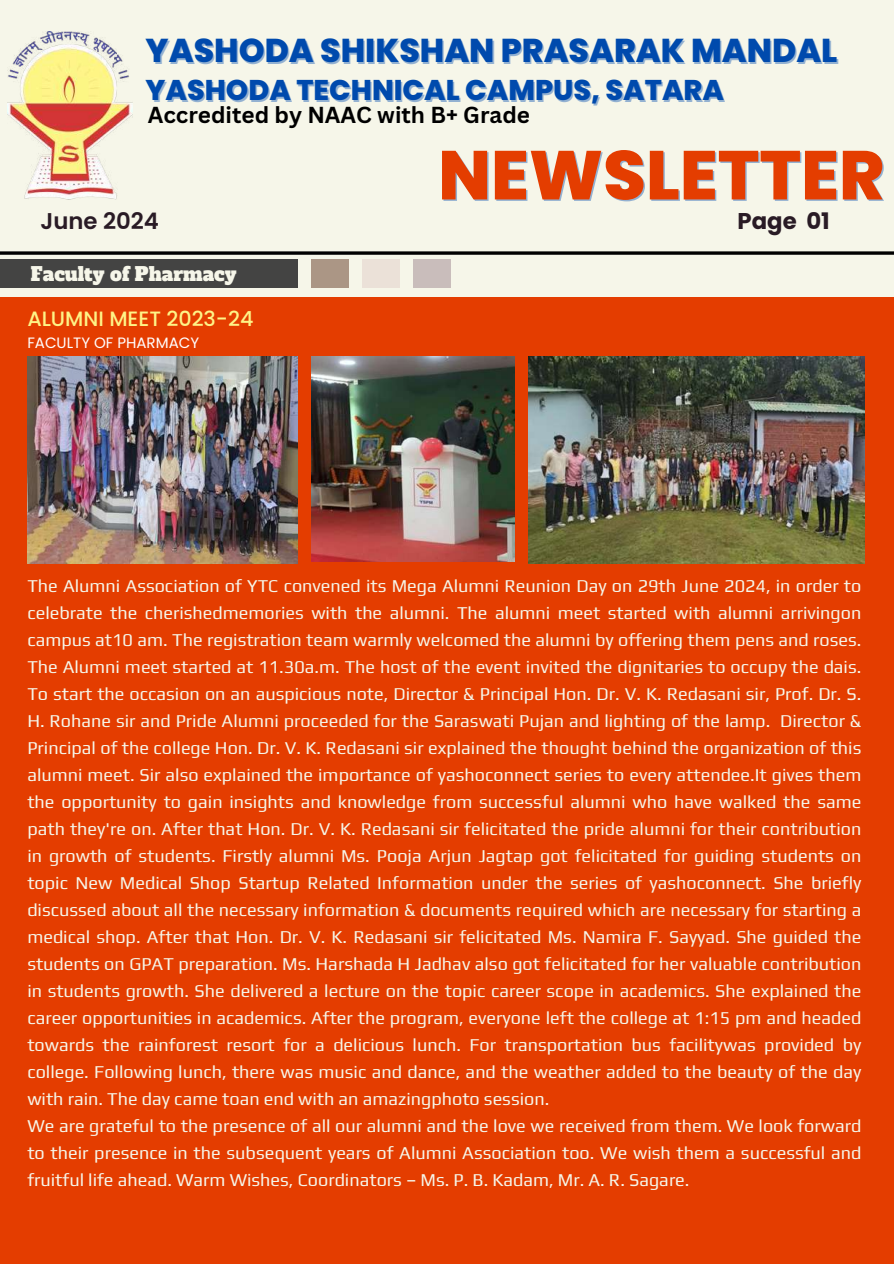
<style>
.page{position:relative;width:894px;height:1264px;background:#fff}
.page>*{position:absolute;margin:0;border:0;box-sizing:border-box;transform-origin:0 0}
.t1{font:800 69px "Poppins";color:#e43d00}
.t2{font:800 33px "Poppins";color:#004aad}
.t3{font:800 28.5px "Poppins";color:#004aad}
.t4{font:600 22.8px "Poppins";color:#291b25}
.t5{font:700 22.8px "Poppins";color:#291b25}
.t6{font:700 22.5px "Canva Sans";color:#000}
.t7{font:500 20.7px "Poppins";color:#fef487}
.t8{font:18.75px "Alfa Slab One";color:#f6f6e9}
.t9{font:18px/27px "Play";color:#f6f6e9}
.t10{font:15px "Poppins";color:#fff}
</style>
<div class="page">
<div style="left:0;top:0;width:893px;height:1263px;background:#f6f6e9"></div>
<div style="left:0;top:297px;width:893px;height:966px;background:#e43d00"></div>
<svg style="left:0;top:251px;width:893px;height:4px;background:#252523"></svg>
<img style="left:8px;top:32px;width:125px;height:167px">
<div style="left:0;top:259px;width:297px;height:29px;background:#444443"></div>
<div style="left:311px;top:259px;width:37px;height:29px;background:#ab9685"></div>
<div style="left:362px;top:259px;width:38px;height:29px;background:#ebe1d8"></div>
<div style="left:413px;top:259px;width:38px;height:29px;background:#c9bdbb"></div>
<img style="left:27px;top:357px;width:270px;height:207px">
<img style="left:311px;top:357px;width:203px;height:204px">
<img style="left:528px;top:357px;width:335px;height:207px">
<h2 class="t2" style="left:145px;top:27px;width:693px">YASHODA SHIKSHAN PRASARAK MANDAL</h2>
<h3 class="t3" style="left:145px;top:70px;width:579px">YASHODA TECHNICAL CAMPUS, SATARA</h3>
<p class="t6" style="left:148px;top:99px;width:383px">Accredited by NAAC with B+ Grade</p>
<h1 class="t1" style="left:438px;top:127px;width:448px">NEWSLETTER</h1>
<p class="t4" style="left:40px;top:205px;width:120px">June 2024</p>
<p class="t5" style="left:737px;top:205px;width:94px">Page 01</p>
<p class="t8" style="left:31px;top:261px;width:207px">Faculty of Pharmacy</p>
<p class="t7" style="left:27px;top:304px;width:227px">ALUMNI MEET 2023-24</p>
<p class="t10" style="left:27px;top:332px;width:173px">FACULTY OF PHARMACY</p>
<p class="t9" style="left:27px;top:571px;width:835px">The Alumni Association of YTC convened its Mega Alumni Reunion Day on 29th June 2024, in order to celebrate the cherishedmemories with the alumni. The alumni meet started with alumni arrivingon campus at10 am. The registration team warmly welcomed the alumni by offering them pens and roses.<br>The Alumni meet started at 11.30a.m. The host of the event invited the dignitaries to occupy the dais.<br>To start the occasion on an auspicious note, Director &amp; Principal Hon. Dr. V. K. Redasani sir, Prof. Dr. S.<br>H. Rohane sir and Pride Alumni proceeded for the Saraswati Pujan and lighting of the lamp. Director &amp; Principal of the college Hon. Dr. V. K. Redasani sir explained the thought behind the organization of this alumni meet. Sir also explained the importance of yashoconnect series to every attendee.It gives them the opportunity to gain insights and knowledge from successful alumni who have walked the same path they're on. After that Hon. Dr. V. K. Redasani sir felicitated the pride alumni for their contribution in growth of students. Firstly alumni Ms. Pooja Arjun Jagtap got felicitated for guiding students on topic New Medical Shop Startup Related Information under the series of yashoconnect. She briefly discussed about all the necessary information &amp; documents required which are necessary for starting a medical shop. After that Hon. Dr. V. K. Redasani sir felicitated Ms. Namira F. Sayyad. She guided the students on GPAT preparation. Ms. Harshada H Jadhav also got felicitated for her valuable contribution in students growth. She delivered a lecture on the topic career scope in academics. She explained the career opportunities in academics. After the program, everyone left the college at 1:15 pm and headed towards the rainforest resort for a delicious lunch. For transportation bus facilitywas provided by college. Following lunch, there was music and dance, and the weather added to the beauty of the day with rain. The day came toan end with an amazingphoto session.<br>We are grateful to the presence of all our alumni and the love we received from them. We look forward to their presence in the subsequent years of Alumni Association too. We wish them a successful and fruitful life ahead. Warm Wishes, Coordinators – Ms. P. B. Kadam, Mr. A. R. Sagare.</p>
</div>
